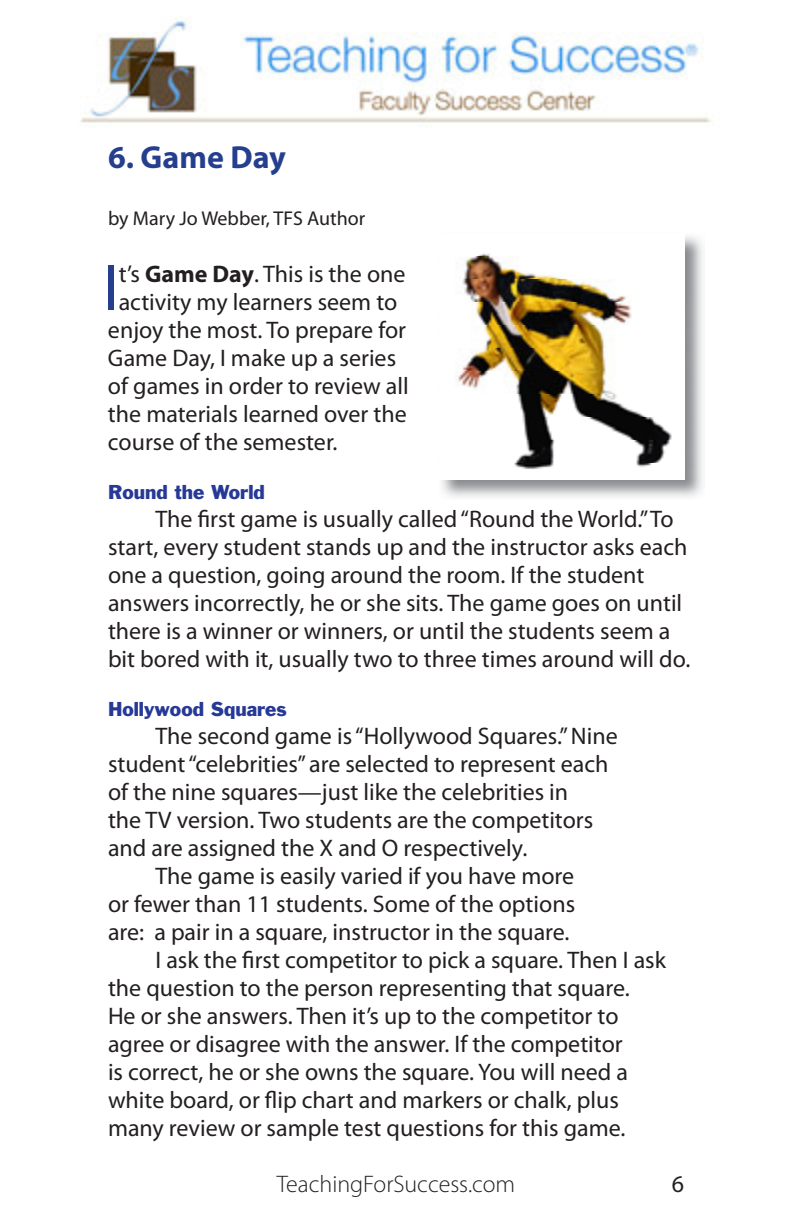
<style>
.page{position:relative;width:792px;height:1224px;background:#fff}
.page>*{position:absolute;margin:0;border:0;box-sizing:border-box;transform-origin:0 0}
.t1{font:65.6px "Myriad Pro";color:#253f8e}
.t2{font:700 32px "Myriad Pro";color:#253f8e}
.t3{font:24px/28px "Myriad Pro";color:#231f20}
.t4{font:300 24px "Myriad Pro";color:#231f20}
.t5{font:20px "Myriad Pro";color:#231f20}
.t6{font:18.6px "Franklin Gothic";color:#263996}
.s1{font-weight:700}
</style>
<div class="page">
<img style="left:80px;top:18px;width:631px;height:106px">
<img style="left:441px;top:236px;width:262px;height:261px">
<img style="left:441px;top:236px;width:244px;height:243px">
<h2 class="t2" style="left:108px;top:139px;width:179px">6. Game Day</h2>
<p class="t5" style="left:108px;top:207px;width:259px">by Mary Jo Webber, TFS Author</p>
<h1 class="t1" style="left:103px;top:252px;width:17px">I</h1>
<p class="t3" style="left:119px;top:260px;width:288px">t’s <span class="s1">Game Day</span>. This is the one</p>
<p class="t3" style="left:119px;top:288px;width:280px">activity my learners seem to</p>
<p class="t3" style="left:108px;top:316px;width:300px">enjoy the most. To prepare for</p>
<p class="t3" style="left:108px;top:344px;width:290px">Game Day, I make up a series</p>
<p class="t3" style="left:108px;top:372px;width:302px">of games in order to review all</p>
<p class="t3" style="left:108px;top:400px;width:300px">the materials learned over the</p>
<p class="t3" style="left:108px;top:428px;width:231px">course of the semester.</p>
<p class="t6" style="left:108px;top:480px;width:158px">Round the World</p>
<p class="t3" style="left:108px;top:505px;width:584px;text-indent:48px">The first game is usually called “Round the World.” To start, every student stands up and the instructor asks each one a question, going around the room. If the student answers incorrectly, he or she sits. The game goes on until there is a winner or winners, or until the students seem a bit bored with it, usually two to three times around will do.</p>
<p class="t6" style="left:108px;top:697px;width:180px">Hollywood Squares</p>
<p class="t3" style="left:156px;top:722px;width:464px">The second game is “Hollywood Squares.” Nine</p>
<p class="t3" style="left:108px;top:750px;width:502px">student “celebrities” are selected to represent each</p>
<p class="t3" style="left:108px;top:778px;width:462px">of the nine squares—just like the celebrities in</p>
<p class="t3" style="left:108px;top:806px;width:487px">the TV version. Two students are the competitors</p>
<p class="t3" style="left:108px;top:834px;width:421px">and are assigned the X and O respectively.</p>
<p class="t3" style="left:156px;top:862px;width:420px">The game is easily varied if you have more</p>
<p class="t3" style="left:108px;top:890px;width:469px">or fewer than 11 students. Some of the options</p>
<p class="t3" style="left:108px;top:918px;width:463px">are: a pair in a square, instructor in the square.</p>
<p class="t3" style="left:156px;top:946px;width:512px">I ask the first competitor to pick a square. Then I ask</p>
<p class="t3" style="left:108px;top:974px;width:523px">the question to the person representing that square.</p>
<p class="t3" style="left:108px;top:1003px;width:512px">He or she answers. Then it’s up to the competitor to</p>
<p class="t3" style="left:108px;top:1031px;width:516px">agree or disagree with the answer. If the competitor</p>
<p class="t3" style="left:108px;top:1059px;width:522px">is correct, he or she owns the square. You will need a</p>
<p class="t3" style="left:108px;top:1087px;width:512px">white board, or flip chart and markers or chalk, plus</p>
<p class="t3" style="left:108px;top:1115px;width:519px">many review or sample test questions for this game.</p>
<p class="t4" style="left:277px;top:1171px;width:240px">TeachingForSuccess.com</p>
<p class="t3" style="left:672px;top:1170px;width:14px">6</p>
</div>
